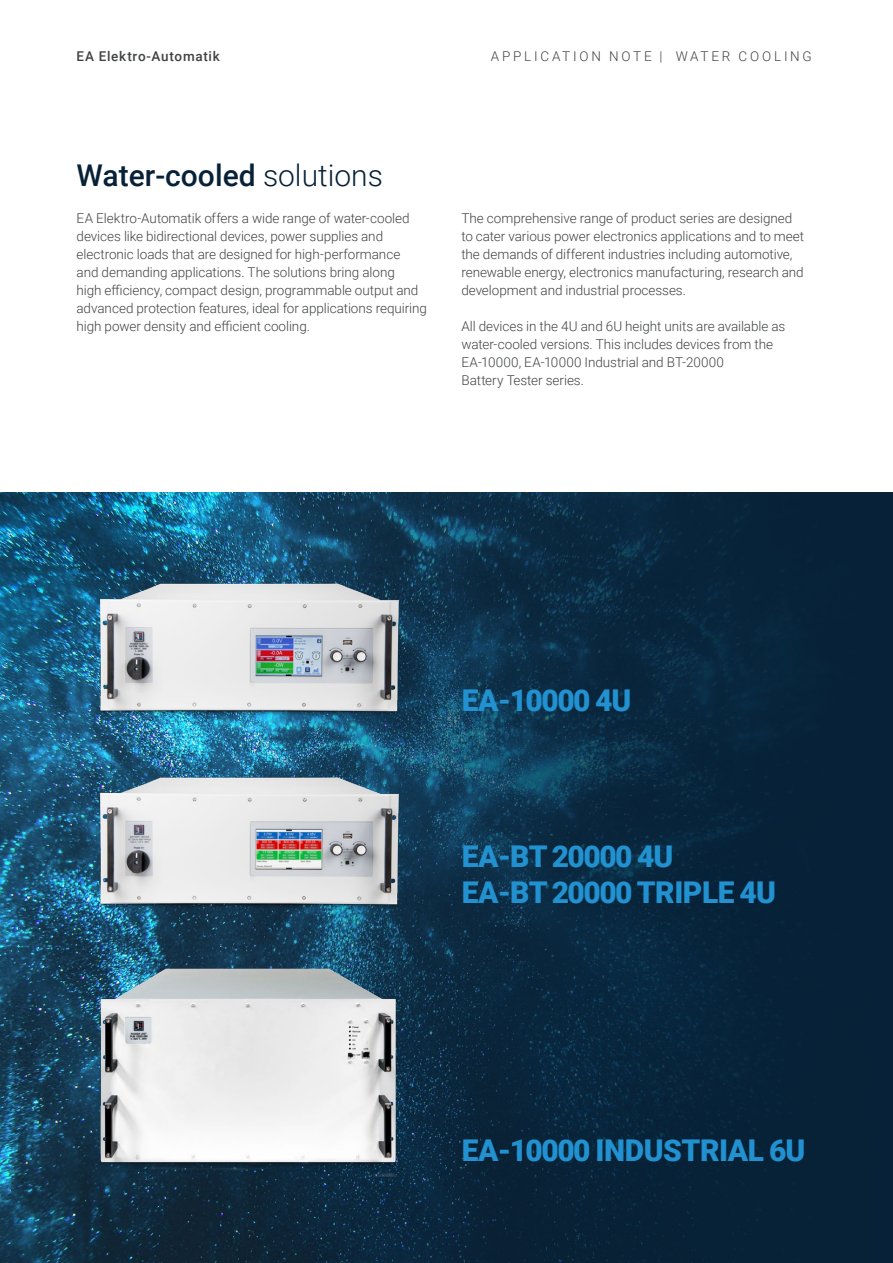
<style>
.page{position:relative;width:893px;height:1263px;background:#fff}
.page>*{position:absolute;margin:0;border:0;box-sizing:border-box;transform-origin:0 0}
.t1{font:900 30px/36px "Roboto";letter-spacing:-.03em;color:#2291d0}
.t2{font:500 30px "Roboto";color:#072238}
.t3{font:900 30px "Roboto";letter-spacing:-.05em;color:#2291d0}
.t4{font:300 13.5px/18px "Roboto";letter-spacing:-.005em;color:#414343}
.t5{font:300 13.5px "Roboto";letter-spacing:.205em;color:#414343}
.t6{font:500 13.5px "Roboto";letter-spacing:.05em;color:#414343}
.s1{font-weight:300}
</style>
<div class="page">
<img style="left:0;top:493px;width:258px;height:770px">
<svg style="left:258px;top:493px;width:635px;height:770px;background:#0a2a42"></svg>
<img style="left:95px;top:955px;width:304px;height:222px">
<img style="left:89px;top:761px;width:320px;height:160px">
<img style="left:89px;top:568px;width:320px;height:159px">
<p class="t6" style="left:77px;top:46px;width:145px">EA Elektro-Automatik</p>
<p class="t5" style="left:491px;top:46px;width:323px">APPLICATION NOTE | WATER COOLING</p>
<h1 class="t2" style="left:77px;top:154px;width:308px">Water-cooled <span class="s1">solutions</span></h1>
<p class="t4" style="left:77px;top:208px;width:352px">EA Elektro-Automatik offers a wide range of water-cooled devices like bidirectional devices, power supplies and electronic loads that are designed for high-performance<br>and demanding applications. The solutions bring along<br>high efficiency, compact design, programmable output and advanced protection features, ideal for applications requiring high power density and efficient cooling.</p>
<p class="t4" style="left:461px;top:208px;width:344px">The comprehensive range of product series are designed to cater various power electronics applications and to meet the demands of different industries including automotive, renewable energy, electronics manufacturing, research and development and industrial processes.</p>
<p class="t4" style="left:461px;top:316px;width:326px">All devices in the 4U and 6U height units are available as water-cooled versions. This includes devices from the EA-10000, EA-10000 Industrial and BT-20000<br>Battery Tester series.</p>
<h1 class="t3" style="left:462px;top:679px;width:171px">EA-10000 4U</h1>
<h1 class="t1" style="left:462px;top:838px;width:316px">EA-BT 20000 4U<br>EA-BT 20000 TRIPLE 4U</h1>
<h1 class="t1" style="left:462px;top:1131px;width:345px">EA-10000 INDUSTRIAL 6U</h1>
</div>
